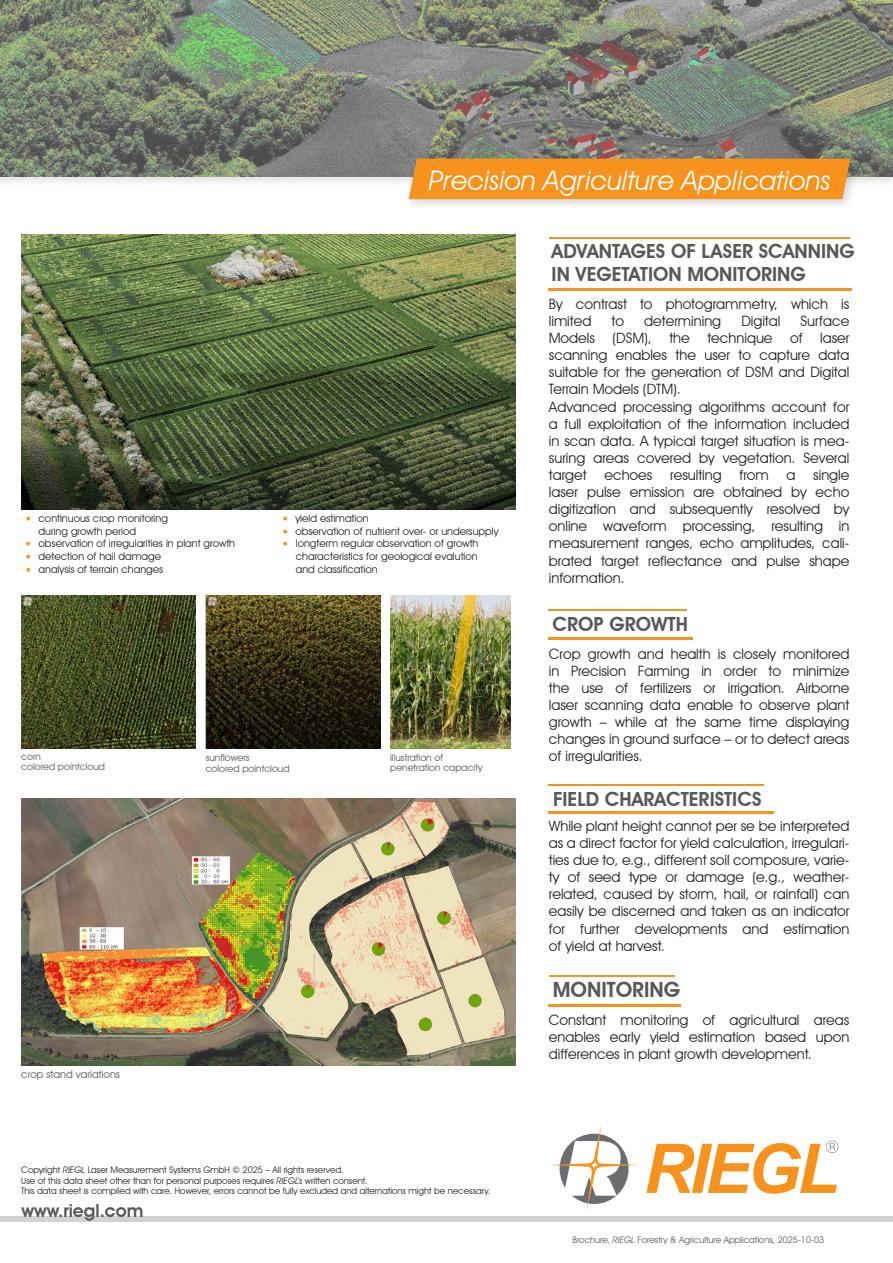
<style>
.page{position:relative;width:893px;height:1263px;background:#fff}
.page>*{position:absolute;margin:0;border:0;box-sizing:border-box;transform-origin:0 0}
.t1{font:italic 27px "Avant Garde IT Cby BT";color:#fff}
.t2{font:600 21px "Avant Garde IT Cby BT";color:#57585a}
.t3{font:600 19.5px/23.4px "Avant Garde IT Cby BT";color:#57585a}
.t4{font:600 18px "Avant Garde IT Cby BT";color:#57585a}
.t5{font:14.25px/17.1px "Avant Garde IT Cby BT";color:#231f20;text-align:justify}
.t6{font:10.65px "Avant Garde IT Cby BT";color:#57585a}
.t7{font:10.5px/12.6px "Avant Garde IT Cby BT";color:#231f20}
.t8{font:9.75px/10.5px "Avant Garde IT Cby BT";color:#57585a}
.t9{font:9px/10.8px "Avant Garde IT Cby BT";color:#231f20}
.t10{font:9px "Avant Garde IT Cby BT";color:#57585a}
.s1{font-family:"Verdana";color:#f7931d}
.s2{font-style:italic}
</style>
<div class="page">
<hr style="left:892px;top:1222px;width:1px;height:41px;background:#d1d2d4">
<div style="left:0;top:1216px;width:893px;height:6px;background:#d1d2d4"></div>
<img style="left:21px;top:235px;width:494px;height:275px">
<hr style="left:549px;top:811px;width:225px;height:3px;background:#f7931d">
<hr style="left:549px;top:1004px;width:132px;height:2px;background:#f7931d">
<hr style="left:549px;top:784px;width:215px;height:2px;background:#f7931d">
<hr style="left:549px;top:975px;width:125px;height:2px;background:#f7931d">
<hr style="left:549px;top:638px;width:144px;height:2px;background:#f7931d">
<hr style="left:549px;top:609px;width:138px;height:2px;background:#f7931d">
<hr style="left:549px;top:288px;width:303px;height:3px;background:#f7931d">
<hr style="left:549px;top:237px;width:301px;height:2px;background:#f7931d">
<img style="left:21px;top:595px;width:175px;height:153px">
<img style="left:206px;top:595px;width:174px;height:154px">
<img style="left:390px;top:595px;width:121px;height:154px">
<img style="left:21px;top:799px;width:494px;height:267px">
<svg style="left:550px;top:1126px;width:87px;height:84px"></svg>
<svg style="left:646px;top:1140px;width:192px;height:54px"></svg>
<div style="left:0;top:0;width:893px;height:189px;background:#231f20;opacity:.2"></div>
<img style="left:0;top:0;width:893px;height:176px">
<div style="left:404px;top:153px;width:457px;height:57px;background:#231f20;opacity:.2"></div>
<div style="left:409px;top:159px;width:441px;height:40px;background:#f7931d"></div>
<p class="t7" style="left:39px;top:512px;width:131px;text-indent:-13px"><span class="s1">•</span> continuous crop monitoring during growth period</p>
<p class="t7" style="left:26px;top:537px;width:211px"><span class="s1">•</span> observation of irregularities in plant growth</p>
<p class="t7" style="left:26px;top:550px;width:137px"><span class="s1">•</span> detection of hail damage</p>
<p class="t7" style="left:26px;top:562px;width:139px"><span class="s1">•</span> analysis of terrain changes</p>
<h1 class="t1" style="left:429px;top:164px;width:403px">Precision Agriculture Applications</h1>
<p class="t7" style="left:282px;top:512px;width:88px"><span class="s1">•</span> yield estimation</p>
<p class="t7" style="left:282px;top:525px;width:218px"><span class="s1">•</span> observation of nutrient over- or undersupply</p>
<p class="t7" style="left:296px;top:537px;width:184px;text-align:justify;text-indent:-13px"><span class="s1">•</span> longterm regular observation of growth characteristics for geological evalution and classification</p>
<h3 class="t3" style="left:552px;top:239px;width:305px">ADVANTAGES OF LASER SCANNING<br>IN VEGETATION MONITORING</h3>
<p class="t5" style="left:549px;top:295px;width:302px">By contrast to photogrammetry, which is limited</p>
<p class="t5" style="left:549px;top:312px;width:302px;text-align:left;text-indent:252px">Surface Models (DSM), the technique of laser scanning enables the user to capture data suitable for the generation of DSM and Digital Terrain Models (DTM).<br>Advanced processing algorithms account for a full exploitation of the information included in scan data. A typical target situation is mea&shy;suring areas covered by vegetation. Several target echoes resulting from a single laser pulse emission are obtained by echo digitization and subsequently resolved by online waveform processing, resulting in measurement ranges, echo amplitudes, cali&shy;brated target reflectance and pulse shape information.</p>
<p class="t5" style="left:611px;top:312px;width:14px">to</p>
<p class="t5" style="left:644px;top:312px;width:78px">determining</p>
<p class="t5" style="left:741px;top:312px;width:41px">Digital</p>
<p class="t8" style="left:21px;top:751px;width:85px">corn<br>colored pointcloud</p>
<p class="t8" style="left:206px;top:752px;width:85px">sunflowers<br>colored pointcloud</p>
<p class="t8" style="left:390px;top:752px;width:94px">illustration of penetration capacity</p>
<p class="t6" style="left:21px;top:1068px;width:100px">crop stand variations</p>
<p class="t9" style="left:21px;top:1164px;width:471px">Copyright <span class="s2">RIEGL</span> Laser Measurement Systems GmbH © 2025 – All rights reserved.<br>Use of this data sheet other than for personal purposes requires <span class="s2">RIEGL’s</span> written consent.<br>This data sheet is compiled with care. However, errors cannot be fully excluded and alternations might be necessary.</p>
<p class="t4" style="left:21px;top:1200px;width:124px">www.riegl.com</p>
<h3 class="t3" style="left:552px;top:612px;width:137px">CROP GROWTH</h3>
<p class="t5" style="left:549px;top:645px;width:302px">Crop growth and health is closely monitored in Precision Farming in order to minimize the use of fertilizers or irrigation. Airborne laser scanning data enable to observe plant growth – while at the same time displaying changes in ground surface – or to detect areas of irregularities.</p>
<h3 class="t3" style="left:553px;top:787px;width:210px">FIELD CHARACTERISTICS</h3>
<p class="t5" style="left:549px;top:817px;width:302px">While plant height cannot per se be interpreted as a direct factor for yield calculation, irregulari&shy;ties due to, e.g., different soil composure, varie&shy;ty of seed type or damage (e.g., weather&shy;related, caused by storm, hail, or rainfall) can easily be discerned and taken as an indicator for further developments and estimation of yield at harvest.</p>
<h2 class="t2" style="left:553px;top:977px;width:129px">MONITORING</h2>
<p class="t5" style="left:549px;top:1011px;width:302px">Constant monitoring of agricultural areas enables early yield estimation based upon differences in plant growth development.</p>
<p class="t10" style="left:572px;top:1234px;width:253px">Brochure, <span class="s2">RIEGL</span> Forestry &amp; Agriculture Applications, 2025-10-03</p>
</div>
